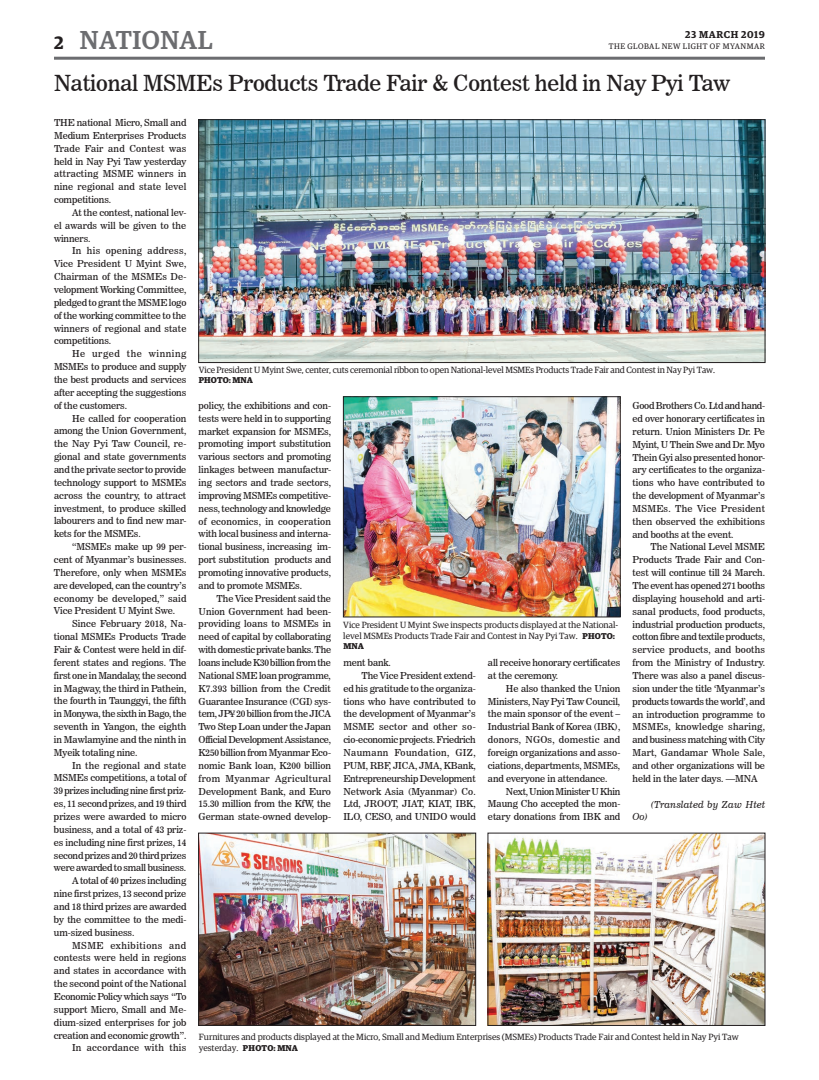
<style>
.page{position:relative;width:819px;height:1080px;background:#fff}
.page>*{position:absolute;margin:0;border:0;box-sizing:border-box;transform-origin:0 0}
.t1{font:500 26px "Guardian Egyp";letter-spacing:.02em;color:#6c6d70}
.t2{font:22px "News 706 BT Roman C";letter-spacing:-.01em;color:#231f20}
.t3{font:600 18px "Guardian Egyp";color:#231f20}
.t4{font:600 10px "Guardian Egyp";letter-spacing:.06em;color:#231f20}
.t5{font:9.5px/12.9px "News 706 BT Roman C";letter-spacing:-.01em;color:#231f20;text-align:justify}
.t6{font:9.5px "News 706 BT Roman C";letter-spacing:-.03em;color:#231f20}
.t7{font:9.5px "News 706 BT Roman C";letter-spacing:.01em;color:#231f20}
.t8{font:9.5px "News 706 BT Italic C";letter-spacing:.015em;color:#231f20}
.t9{font:9.5px "News 706 BT Roman C";letter-spacing:.035em;color:#231f20}
.t10{font:9.5px "News 706 BT Roman C";letter-spacing:.015em;color:#231f20}
.t11{font:9.5px "News 706 BT Roman C";letter-spacing:.025em;color:#231f20}
.t12{font:9.5px "News 706 BT Roman C";letter-spacing:.03em;color:#231f20}
.t13{font:9.5px "News 706 BT Roman C";letter-spacing:.05em;color:#231f20}
.t14{font:9px/10.8px "Guardian Egyp";color:#231f20}
.t15{font:700 8.5px "Guardian Egyp";letter-spacing:.01em;color:#231f20}
.t16{font:8px "Guardian Egyp";letter-spacing:.06em;color:#231f20}
.s1{font-weight:700;font-size:8.5px}
</style>
<div class="page">
<hr style="left:54px;top:57px;width:711px;height:3px;background:#6c6d70">
<img style="left:201px;top:122px;width:562px;height:239px">
<div style="left:199px;top:120px;width:566px;height:243px;border:1px solid #231f20"></div>
<img style="left:345px;top:399px;width:273px;height:216px">
<div style="left:343px;top:397px;width:277px;height:220px;border:1px solid #231f20"></div>
<img style="left:490px;top:835px;width:273px;height:189px">
<div style="left:488px;top:833px;width:277px;height:193px;border:1px solid #231f20"></div>
<img style="left:200px;top:835px;width:274px;height:189px">
<div style="left:198px;top:833px;width:278px;height:193px;border:1px solid #231f20"></div>
<p class="t4" style="left:685px;top:27px;width:81px">23 MARCH 2019</p>
<h1 class="t1" style="left:80px;top:21px;width:134px">NATIONAL</h1>
<h3 class="t3" style="left:54px;top:29px;width:11px">2</h3>
<p class="t16" style="left:609px;top:41px;width:158px">THE GLOBAL NEW LIGHT OF MYANMAR</p>
<h2 class="t2" style="left:54px;top:70px;width:678px">National MSMEs Products Trade Fair &amp; Contest held in Nay Pyi Taw</h2>
<p class="t5" style="left:54px;top:116px;width:134px">THE national Micro, Small and Medium Enterprises Products Trade Fair and Contest was held in Nay Pyi Taw yesterday attracting MSME winners in nine regional and state level competitions.</p>
<p class="t5" style="left:54px;top:206px;width:134px;text-indent:18px">At the contest, national lev&shy;el awards will be given to the winners.</p>
<p class="t5" style="left:54px;top:245px;width:134px;text-indent:18px">In his opening address, Vice President U Myint Swe, Chairman of the MSMEs De&shy;velopment Working Committee, pledged to grant the MSME logo of the working committee to the winners of regional and state competitions.</p>
<p class="t5" style="left:54px;top:347px;width:134px;text-indent:18px">He urged the winning MSMEs to produce and supply the best products and services after accepting the suggestions of the customers.</p>
<p class="t5" style="left:54px;top:412px;width:134px;text-indent:18px">He called for cooperation among the Union Government, the Nay Pyi Taw Council, re&shy;gional and state governments and the private sector to provide technology support to MSMEs across the country, to attract investment, to produce skilled labourers and to find new mar&shy;kets for the MSMEs.</p>
<p class="t5" style="left:54px;top:540px;width:134px;text-indent:18px">“MSMEs make up 99 per&shy;cent of Myanmar’s businesses.<br>Therefore, only when MSMEs are developed, can the country’s economy be developed,” said Vice President U Myint Swe.</p>
<p class="t5" style="left:54px;top:617px;width:134px;text-indent:18px">Since February 2018, Na&shy;tional MSMEs Products Trade Fair &amp; Contest were held in dif&shy;ferent states and regions. The first one in Mandalay, the second in Magway, the third in Pathein, the fourth in Taunggyi, the fifth in Monywa, the sixth in Bago, the seventh in Yangon, the eighth in Mawlamyine and the ninth in Myeik totaling nine.</p>
<p class="t10" style="left:72px;top:760px;width:116px">In the regional and state</p>
<p class="t5" style="left:54px;top:772px;width:134px">MSMEs competitions, a total of</p>
<p class="t6" style="left:54px;top:785px;width:134px">39 prizes including nine first priz-</p>
<p class="t5" style="left:54px;top:797px;width:134px">es, 11 second prizes, and 19 third</p>
<p class="t5" style="left:54px;top:810px;width:134px">prizes were awarded to micro</p>
<p class="t5" style="left:54px;top:823px;width:134px">business, and a total of 43 priz-</p>
<p class="t5" style="left:54px;top:836px;width:134px">es including nine first prizes, 14</p>
<p class="t5" style="left:54px;top:849px;width:134px">second prizes and 20 third prizes</p>
<p class="t5" style="left:54px;top:862px;width:134px">were awarded to small business.</p>
<p class="t5" style="left:72px;top:874px;width:116px">A total of 40 prizes including</p>
<p class="t5" style="left:54px;top:887px;width:134px">nine first prizes, 13 second prize</p>
<p class="t5" style="left:54px;top:900px;width:134px">and 18 third prizes are awarded</p>
<p class="t5" style="left:54px;top:913px;width:134px">by the committee to the medi-</p>
<p class="t5" style="left:54px;top:926px;width:82px">um-sized business.</p>
<p class="t13" style="left:72px;top:939px;width:116px">MSME exhibitions and</p>
<p class="t5" style="left:54px;top:952px;width:134px">contests were held in regions</p>
<p class="t5" style="left:54px;top:964px;width:134px">and states in accordance with</p>
<p class="t5" style="left:54px;top:977px;width:134px">the second point of the National</p>
<p class="t5" style="left:54px;top:990px;width:134px">Economic Policy which says “To</p>
<p class="t5" style="left:54px;top:1003px;width:134px">support Micro, Small and Me-</p>
<p class="t5" style="left:54px;top:1016px;width:134px">dium-sized enterprises for job</p>
<p class="t5" style="left:54px;top:1029px;width:134px">creation and economic growth”.</p>
<p class="t12" style="left:72px;top:1042px;width:116px">In accordance with this</p>
<p class="t14" style="left:199px;top:364px;width:518px">Vice President U Myint Swe, center, cuts ceremonial ribbon to open National-level MSMEs Products Trade Fair and Contest in Nay Pyi Taw.</p>
<p class="t15" style="left:199px;top:374px;width:56px">PHOTO: MNA</p>
<p class="t5" style="left:199px;top:399px;width:134px">policy, the exhibitions and con&shy;tests were held in to supporting market expansion for MSMEs, promoting import substitution various sectors and promoting linkages between manufactur&shy;ing sectors and trade sectors, improving MSMEs competitive&shy;ness, technology and knowledge of economics, in cooperation with local business and interna&shy;tional business, increasing im&shy;port substitution products and promoting innovative products, and to promote MSMEs.</p>
<p class="t5" style="left:199px;top:592px;width:134px;text-indent:18px">The Vice President said the Union Government had been&shy;providing loans to MSMEs in need of capital by collaborating with domestic private banks. The loans include K30 billion from the National SME loan programme, K7.393 billion from the Credit Guarantee Insurance (CGI) sys&shy;tem, JP¥ 20 billion from the JICA Two Step Loan under the Japan Official Development Assistance, K250 billion from Myanmar Eco&shy;nomic Bank loan, K200 billion from Myanmar Agricultural Development Bank, and Euro 15.30 million from the KfW, the German state-owned develop-</p>
<p class="t5" style="left:633px;top:399px;width:134px">Good Brothers Co. Ltd and hand&shy;ed over honorary certificates in return. Union Ministers Dr. Pe Myint, U Thein Swe and Dr. Myo Thein Gyi also presented honor&shy;ary certificates to the organiza&shy;tions who have contributed to the development of Myanmar’s MSMEs. The Vice President then observed the exhibitions and booths at the event.</p>
<p class="t5" style="left:633px;top:541px;width:134px;text-indent:18px">The National Level MSME Products Trade Fair and Con&shy;test will continue till 24 March.<br>The event has opened 271 booths displaying household and arti&shy;sanal products, food products, industrial production products, cotton fibre and textile products, service products, and booths from the Ministry of Industry.<br>There was also a panel discus&shy;sion under the title ‘Myanmar’s products towards the world’, and an introduction programme to MSMEs, knowledge sharing, and business matching with City Mart, Gandamar Whole Sale, and other organizations will be held in the later days. —MNA</p>
<p class="t8" style="left:651px;top:799px;width:116px">(Translated by Zaw Htet</p>
<p class="t8" style="left:633px;top:811px;width:17px">Oo)</p>
<p class="t14" style="left:343px;top:619px;width:276px">Vice President U Myint Swe inspects products displayed at the National&shy;level MSMEs Products Trade Fair and Contest in Nay Pyi Taw. <span class="s1">PHOTO:</span></p>
<p class="t15" style="left:343px;top:639px;width:22px">MNA</p>
<p class="t5" style="left:343px;top:656px;width:49px">ment bank.</p>
<p class="t5" style="left:361px;top:669px;width:116px">The Vice President extend-</p>
<p class="t5" style="left:343px;top:682px;width:134px">ed his gratitude to the organiza-</p>
<p class="t5" style="left:343px;top:695px;width:134px">tions who have contributed to</p>
<p class="t5" style="left:343px;top:708px;width:134px">the development of Myanmar’s</p>
<p class="t11" style="left:343px;top:721px;width:134px">MSME sector and other so-</p>
<p class="t5" style="left:343px;top:733px;width:134px">cio-economic projects. Friedrich</p>
<p class="t9" style="left:343px;top:747px;width:134px">Naumann Foundation, GIZ,</p>
<p class="t5" style="left:343px;top:759px;width:134px">PUM, RBF, JICA, JMA, KBank,</p>
<p class="t5" style="left:343px;top:772px;width:134px">Entrepreneurship Development</p>
<p class="t7" style="left:343px;top:785px;width:134px">Network Asia (Myanmar) Co.</p>
<p class="t5" style="left:343px;top:798px;width:134px">Ltd, JROOT, JIAT, KIAT, IBK,</p>
<p class="t5" style="left:343px;top:810px;width:134px">ILO, CESO, and UNIDO would</p>
<p class="t5" style="left:488px;top:656px;width:134px">all receive honorary certificates at the ceremony.</p>
<p class="t5" style="left:488px;top:682px;width:134px;text-indent:18px">He also thanked the Union Ministers, Nay Pyi Taw Council, the main sponsor of the event – Industrial Bank of Korea (IBK), donors, NGOs, domestic and foreign organizations and asso&shy;ciations, departments, MSMEs, and everyone in attendance.</p>
<p class="t5" style="left:488px;top:785px;width:134px;text-indent:18px">Next, Union Minister U Khin Maung Cho accepted the mon&shy;etary donations from IBK and</p>
<p class="t14" style="left:199px;top:1031px;width:542px">Furnitures and products displayed at the Micro, Small and Medium Enterprises (MSMEs) Products Trade Fair and Contest held in Nay Pyi Taw yesterday. <span class="s1">PHOTO: MNA</span></p>
</div>
